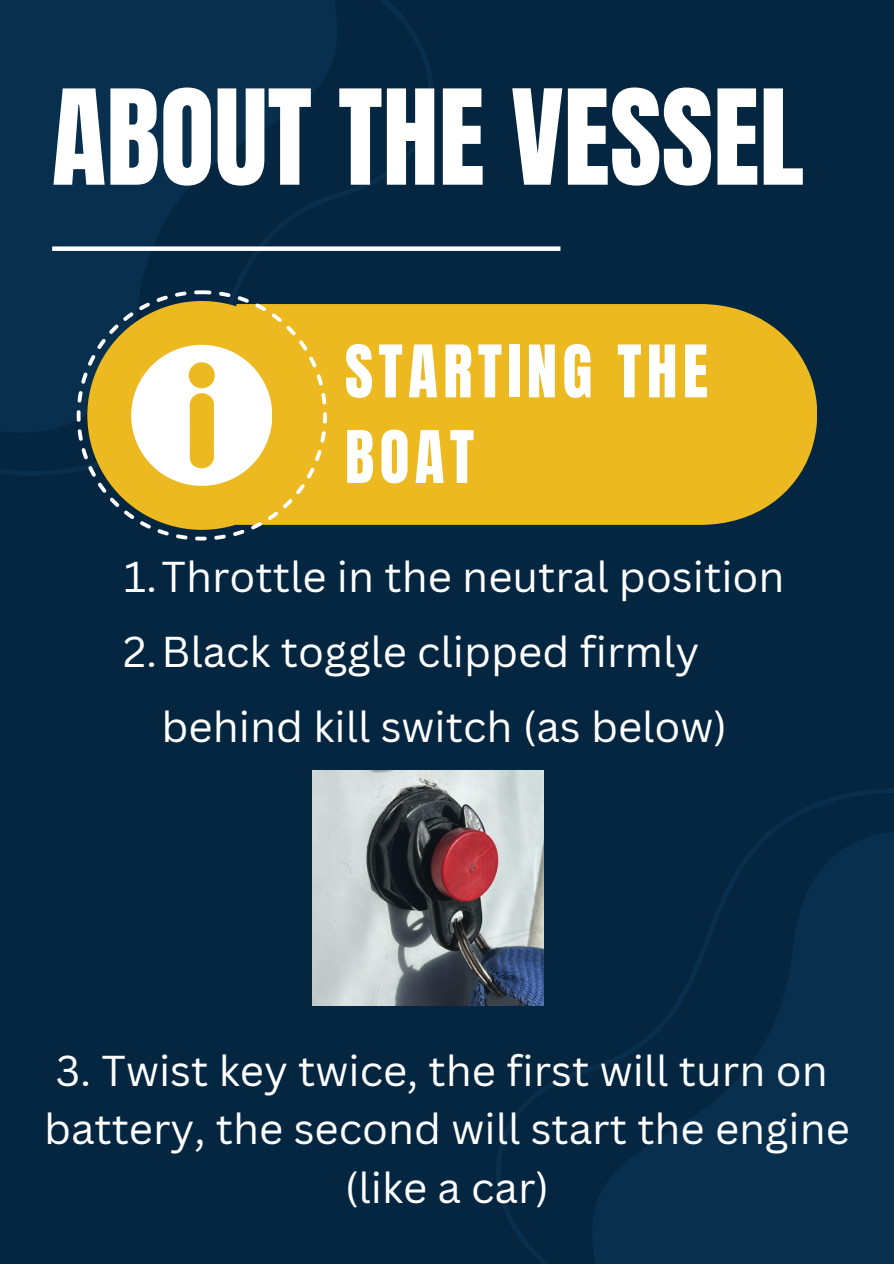
<style>
.page{position:relative;width:894px;height:1264px;background:#fff}
.page>*{position:absolute;margin:0;border:0;box-sizing:border-box;transform-origin:0 0}
.t1{font:112.05px "Anton";color:#fff}
.t2{font:61.5px/85.5px "Anton";letter-spacing:.085em;color:#fff}
.t3{font:42px/75.4px "Canva Sans";color:#fff}
</style>
<div class="page">
<div style="left:0;top:0;width:893px;height:1263px;background:#052640"></div>
<svg style="left:0;top:0;width:433px;height:475px;fill:#082f4d"></svg>
<div style="left:52px;top:246px;width:508px;height:5px;background:#fff"></div>
<svg style="left:478px;top:770px;width:415px;height:493px"></svg>
<div style="left:326px;top:304px;width:490px;height:221px;background:#ecb920"></div>
<svg style="left:77px;top:290px;width:249px;height:250px;fill:#ecb920"></svg>
<svg style="left:131px;top:345px;width:141px;height:140px;background:#f8e8b6"></svg>
<img style="left:312px;top:770px;width:231px;height:235px">
<p class="t1" style="left:52px;top:57px;width:753px">ABOUT THE VESSEL</p>
<p class="t2" style="left:345px;top:330px;width:364px">STARTING THE<br>BOAT</p>
<p class="t3" style="left:124px;top:537px;width:662px">1.Throttle in the neutral position</p>
<p class="t3" style="left:161px;top:613px;width:567px;text-indent:-38px">2.Black toggle clipped firmly behind kill switch (as below)</p>
<h2 class="t3" style="left:56px;top:1031px;width:773px">3. Twist key twice, the first will turn on</h2>
<p class="t3" style="left:44px;top:1098px;width:807px;line-height:58.5px;text-align:center">battery, the second will start the engine (like a car)</p>
</div>
